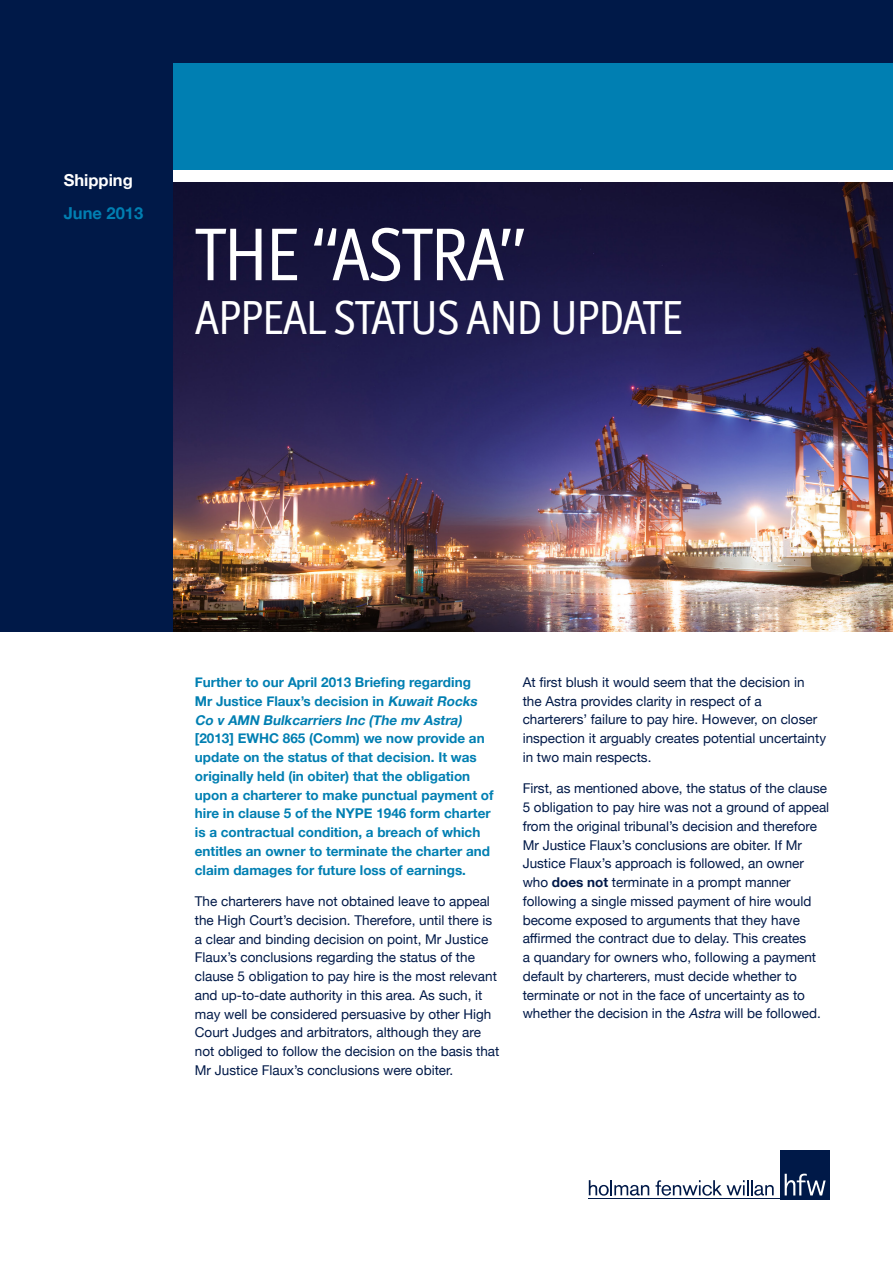
<style>
.page{position:relative;width:893px;height:1263px;background:#fff}
.page>*{position:absolute;margin:0;border:0;box-sizing:border-box;transform-origin:0 0}
.t1{font:75px "Officina Display ITC";letter-spacing:-.02em;color:#fff}
.t2{font:48px "Officina Display ITC";letter-spacing:-.02em;color:#fff}
.t3{font:700 16.5px "Helvetica Neue";color:#fff}
.t4{font:700 16.5px "Helvetica Neue";color:#007fb2}
.Body_Copy{font:13.5px/18.8px "Helvetica Neue";color:#001948}
.Bold_intro{font:700 13.5px/18.8px "Helvetica Neue";color:#007fb2}
.s1{font-style:italic}
.s2{font-weight:700}
</style>
<div class="page">
<div style="left:0;top:0;width:893px;height:631px;background:#001948"></div>
<div style="left:174px;top:64px;width:719px;height:106px;background:#007fb2"></div>
<div style="left:780px;top:1150px;width:49px;height:49px;background:#001948"></div>
<svg style="left:589px;top:1180px;width:60px;height:16px"></svg>
<svg style="left:656px;top:1180px;width:118px;height:16px"></svg>
<svg style="left:785px;top:1174px;width:41px;height:21px"></svg>
<hr style="left:588px;top:1198px;width:241px;height:1px;background:#001948">
<div style="left:174px;top:170px;width:719px;height:13px;background:#fff"></div>
<img style="left:174px;top:183px;width:719px;height:448px">
<p class="t3" style="left:64px;top:165px;width:71px">Shipping</p>
<p class="t4" style="left:64px;top:198px;width:81px">June 2013</p>
<p class="t1" style="left:195px;top:211px;width:335px">THE “ASTRA”</p>
<p class="t2" style="left:195px;top:290px;width:489px">APPEAL STATUS AND UPDATE</p>
<p class="Bold_intro" style="left:195px;top:672px;width:300px">Further to our April 2013 Briefing regarding<br>Mr Justice Flaux’s decision in <span class="s1">KuwaitRocks Co vAMN BulkcarriersInc (The mvAstra) </span>[2013] EWHC 865 (Comm) we now provide an update on the status of that decision. It was originally held (in obiter) that the obligation upon a charterer to make punctual payment of hire in clause 5 of the NYPE 1946 form charter is a contractual condition, a breach of which entitles an owner to terminate the charter and claim damages for future loss of earnings.</p>
<p class="Body_Copy" style="left:195px;top:891px;width:306px">The charterers have not obtained leave to appeal the High Court’s decision. Therefore, until there is a clear and binding decision on point, Mr Justice Flaux’s conclusions regarding the status of the clause 5 obligation to pay hire is the most relevant and up-to-date authority in this area. As such, it may well be considered persuasive by other High Court Judges and arbitrators, although they are not obliged to follow the decision on the basis that Mr Justice Flaux’s conclusions were obiter.</p>
<p class="Body_Copy" style="left:523px;top:672px;width:305px">At first blush it would seem that the decision in the Astra provides clarity in respect of a charterers’ failure to pay hire. However, on closer inspection it arguably creates potential uncertainty in two main respects.</p>
<p class="Body_Copy" style="left:523px;top:778px;width:308px">First, as mentioned above, the status of the clause 5 obligation to pay hire was not a ground of appeal from the original tribunal’s decision and therefore Mr Justice Flaux’s conclusions are obiter. If Mr Justice Flaux’s approach is followed, an owner who <span class="s2">does not</span> terminate in a prompt manner following a single missed payment of hire would become exposed to arguments that they have affirmed the contract due to delay. This creates<br>a quandary for owners who, following a payment default by charterers, must decide whether to terminate or not in the face of uncertainty as to whether the decision in the <span class="s1">Astra</span> will be followed.</p>
</div>
